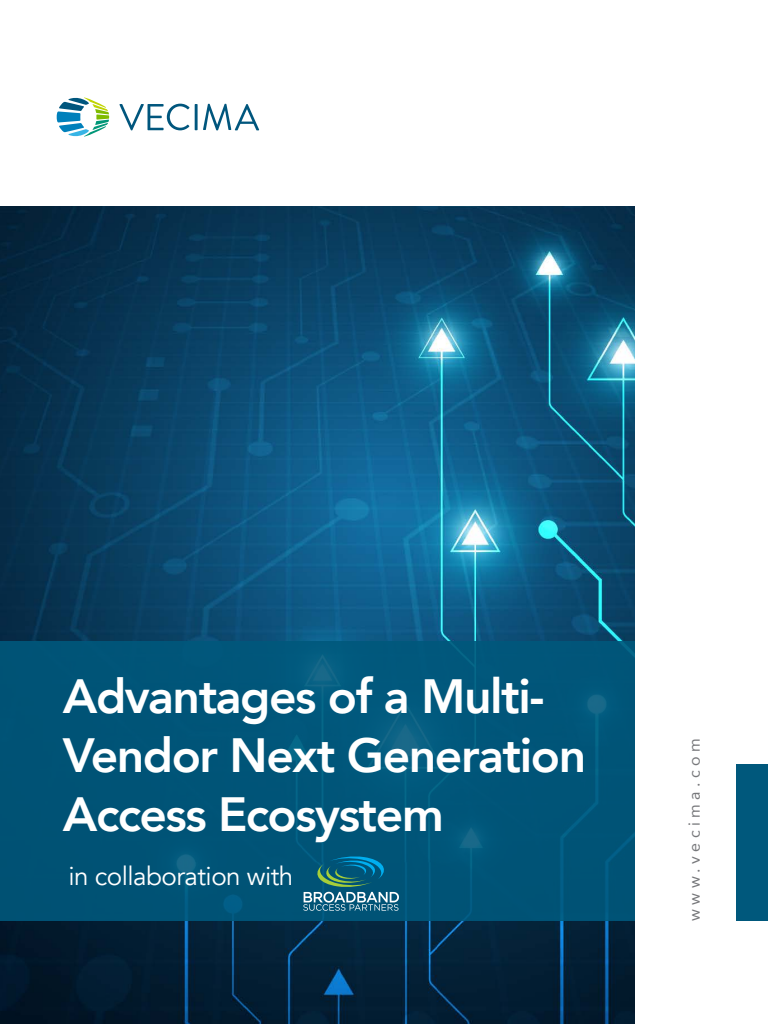
<style>
.page{position:relative;width:768px;height:1024px;background:#fff}
.page>*{position:absolute;margin:0;border:0;box-sizing:border-box;transform-origin:0 0}
.t1{font:800 48px/58.9px "Avenir";letter-spacing:-.03em;color:#fff}
.t2{font:26px "Avenir";letter-spacing:-.02em;color:#fff}
.t3{font:16px "Avenir";letter-spacing:.28em;color:#77787b}
</style>
<div class="page">
<img style="left:0;top:207px;width:635px;height:817px">
<div style="left:0;top:641px;width:635px;height:280px;background:#00587c"></div>
<div style="left:737px;top:764px;width:31px;height:157px;background:#00587c"></div>
<svg style="left:119px;top:104px;width:71px;height:26px"></svg>
<hr style="left:195px;top:104px;width:3px;height:26px;background:#00567d">
<svg style="left:57px;top:97px;width:52px;height:40px"></svg>
<svg style="left:203px;top:104px;width:56px;height:26px"></svg>
<svg style="left:303px;top:855px;width:96px;height:56px"></svg>
<p class="t1" style="left:63px;top:667px;width:525px">Advantages of a Multi-<br>Vendor Next Generation<br>Access Ecosystem</p>
<p class="t2" style="left:68px;top:860px;width:226px">in collaboration with</p>
<p class="t3" style="left:681px;top:921px;width:184px;rotate:-90deg">www.vecima.com</p>
</div>
